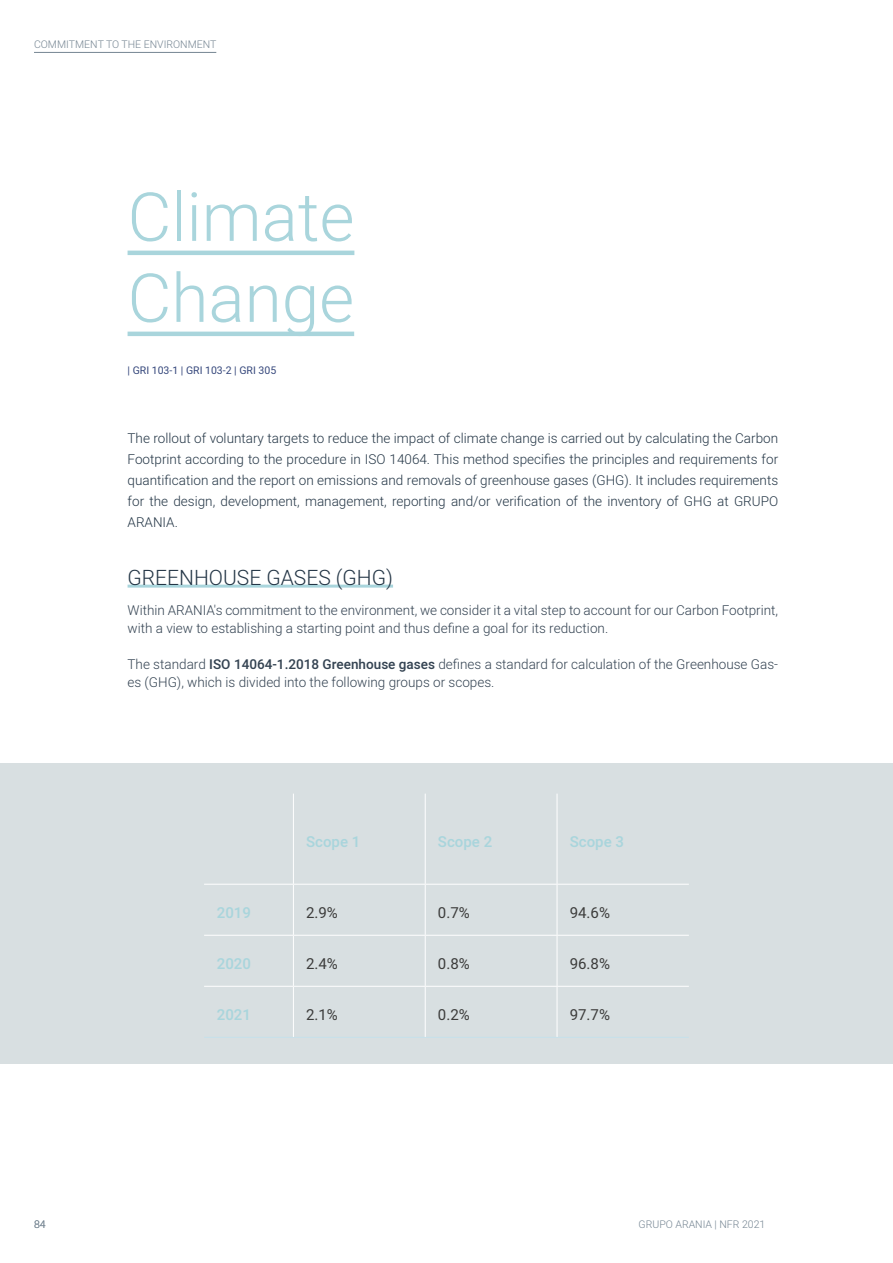
<style>
.page{position:relative;width:893px;height:1263px;background:#fff}
.page>*{position:absolute;margin:0;border:0;box-sizing:border-box;transform-origin:0 0}
.t1{font:300 67.5px/81px "Heebo";color:#a9d5dc}
.t2{font:300 21px "Heebo";color:#243646}
.t3{font:15px "Heebo";color:#3c3c3b}
.t4{font:500 15px "Heebo";color:#a9d5dc}
.t5{font:300 13.5px/21px "Heebo";color:#243646;text-align:justify}
.t6{font:300 13.5px/18px "Heebo";color:#344352}
.t7{font:300 10.5px "Heebo";color:#758592}
.t8{font:10.5px "Heebo";color:#36487c}
.s1{font-weight:500}
</style>
<div class="page">
<hr style="left:128px;top:251px;width:226px;height:4px;background:#a9d5dc">
<hr style="left:128px;top:332px;width:226px;height:4px;background:#a9d5dc">
<hr style="left:34px;top:52px;width:182px;height:1px;background:#758592">
<hr style="left:128px;top:585px;width:265px;height:3px;background:#a9d5dc">
<div style="left:0;top:763px;width:893px;height:301px;background:#d8dfe1"></div>
<hr style="left:204px;top:1037px;width:89px;height:1px;background:#c5e1eb">
<hr style="left:293px;top:1037px;width:132px;height:1px;background:#c5e1eb">
<hr style="left:425px;top:1037px;width:132px;height:1px;background:#c5e1eb">
<hr style="left:557px;top:1037px;width:132px;height:1px;background:#c5e1eb">
<hr style="left:293px;top:794px;width:1px;height:90px;background:#fff">
<hr style="left:425px;top:794px;width:1px;height:90px;background:#fff">
<hr style="left:557px;top:794px;width:1px;height:90px;background:#fff">
<hr style="left:204px;top:884px;width:89px;height:1px;background:#fff">
<hr style="left:293px;top:884px;width:132px;height:1px;background:#fff">
<hr style="left:293px;top:884px;width:1px;height:51px;background:#fff">
<hr style="left:425px;top:884px;width:132px;height:1px;background:#fff">
<hr style="left:425px;top:884px;width:1px;height:51px;background:#fff">
<hr style="left:557px;top:884px;width:132px;height:1px;background:#fff">
<hr style="left:557px;top:884px;width:1px;height:51px;background:#fff">
<hr style="left:204px;top:935px;width:89px;height:1px;background:#fff">
<hr style="left:293px;top:935px;width:132px;height:1px;background:#fff">
<hr style="left:293px;top:936px;width:1px;height:50px;background:#fff">
<hr style="left:425px;top:935px;width:132px;height:1px;background:#fff">
<hr style="left:425px;top:936px;width:1px;height:50px;background:#fff">
<hr style="left:557px;top:935px;width:132px;height:1px;background:#fff">
<hr style="left:557px;top:936px;width:1px;height:50px;background:#fff">
<hr style="left:204px;top:986px;width:89px;height:1px;background:#fff">
<hr style="left:293px;top:986px;width:132px;height:1px;background:#fff">
<hr style="left:293px;top:987px;width:1px;height:50px;background:#fff">
<hr style="left:425px;top:986px;width:132px;height:1px;background:#fff">
<hr style="left:425px;top:987px;width:1px;height:50px;background:#fff">
<hr style="left:557px;top:986px;width:132px;height:1px;background:#fff">
<hr style="left:557px;top:987px;width:1px;height:50px;background:#fff">
<p class="t7" style="left:34px;top:37px;width:184px">COMMITMENT TO THE ENVIRONMENT</p>
<h1 class="t1" style="left:128px;top:175px;width:228px">Climate<br>Change</h1>
<p class="t8" style="left:128px;top:362px;width:150px">| GRI 103-1 | GRI 103-2 | GRI 305</p>
<p class="t5" style="left:128px;top:427px;width:652px">The rollout of voluntary targets to reduce the impact of climate change is carried out by calculating the Carbon Footprint according to the procedure in ISO 14064. This method specifies the principles and requirements for quantification and the report on emissions and removals of greenhouse gases (GHG). It includes requirements for the design, development, management, reporting and/or verification of the inventory of GHG at GRUPO ARANIA.</p>
<h2 class="t2" style="left:128px;top:563px;width:267px">GREENHOUSE GASES (GHG)</h2>
<p class="t6" style="left:128px;top:601px;width:652px">Within ARANIA's commitment to the environment, we consider it a vital step to account for our Carbon Footprint, with a view to establishing a starting point and thus define a goal for its reduction.</p>
<p class="t6" style="left:128px;top:655px;width:652px">The standard <span class="s1">ISO 14064-1.2018 Greenhouse gases</span> defines a standard for calculation of the Greenhouse Gas&shy;es (GHG), which is divided into the following groups or scopes.</p>
<p class="t4" style="left:306px;top:831px;width:56px">Scope 1</p>
<p class="t4" style="left:438px;top:831px;width:56px">Scope 2</p>
<p class="t4" style="left:570px;top:831px;width:56px">Scope 3</p>
<p class="t4" style="left:217px;top:902px;width:36px">2019</p>
<p class="t3" style="left:306px;top:902px;width:33px">2.9%</p>
<p class="t3" style="left:438px;top:902px;width:33px">0.7%</p>
<p class="t3" style="left:570px;top:902px;width:42px">94.6%</p>
<p class="t4" style="left:217px;top:953px;width:36px">2020</p>
<p class="t3" style="left:306px;top:953px;width:33px">2.4%</p>
<p class="t3" style="left:438px;top:953px;width:33px">0.8%</p>
<p class="t3" style="left:570px;top:953px;width:42px">96.8%</p>
<p class="t7" style="left:34px;top:1217px;width:13px">84</p>
<p class="t4" style="left:217px;top:1004px;width:36px">2021</p>
<p class="t3" style="left:306px;top:1004px;width:33px">2.1%</p>
<p class="t3" style="left:438px;top:1004px;width:33px">0.2%</p>
<p class="t3" style="left:570px;top:1004px;width:42px">97.7%</p>
<p class="t7" style="left:639px;top:1217px;width:128px">GRUPO ARANIA | NFR 2021</p>
</div>
